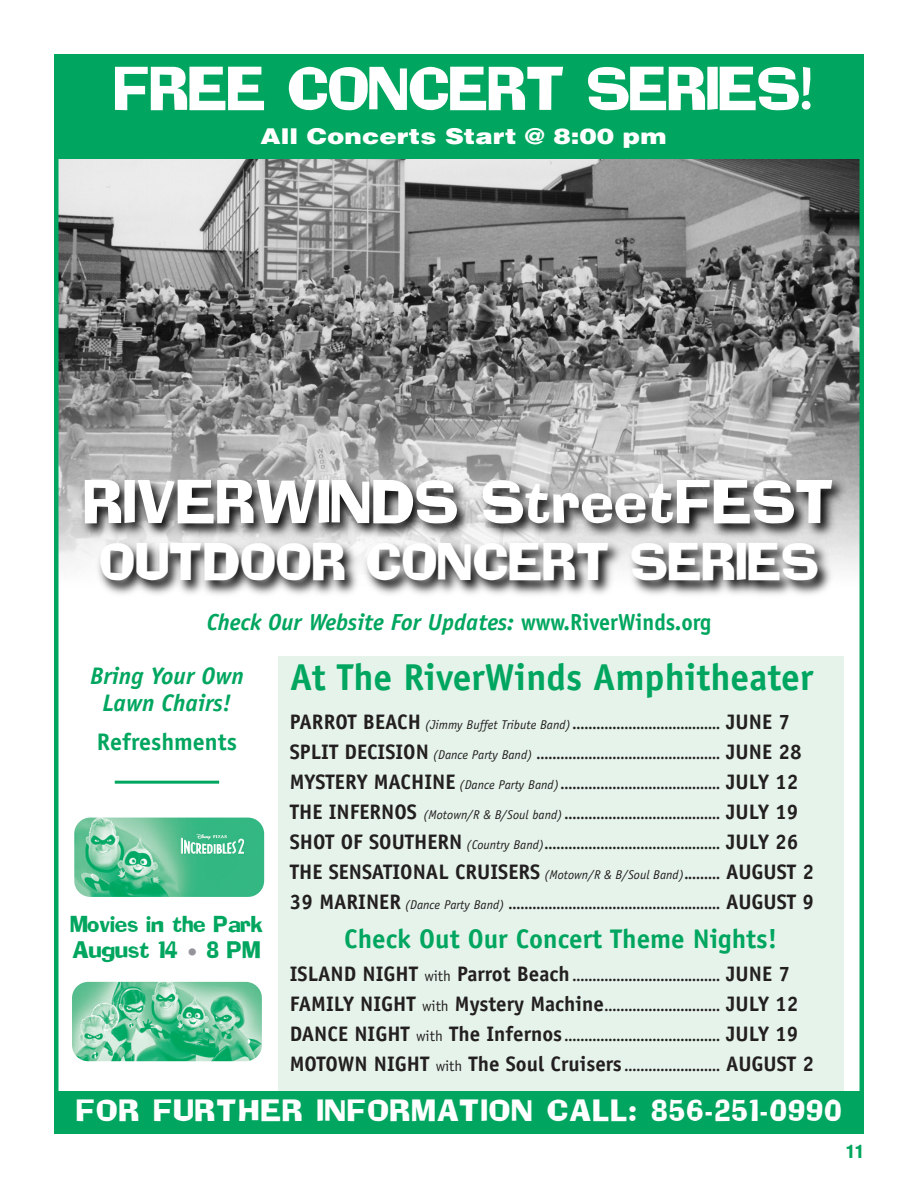
<style>
.page{position:relative;width:918px;height:1188px;background:#fff}
.page>*{position:absolute;margin:0;border:0;box-sizing:border-box;transform-origin:0 0}
.t1{font:54px "Addled";letter-spacing:.02em;color:#fff}
.t2{font:54px "Addled";color:#fff}
.t3{font:46.5px "Addled";letter-spacing:.02em;color:#fff}
.t4{font:700 37.5px "Officina Sans";color:#00a65f}
.t5{font:27px "Addled";letter-spacing:.06em;color:#fff}
.t6{font:700 27px "Officina Sans";color:#00a65f}
.t7{font:italic 700 24px/27px "Officina Sans";color:#00a65f;text-align:center}
.t8{font:700 24px "Officina Sans";color:#00a65f}
.t9{font:italic 700 23.25px "Officina Sans";color:#00a65f}
.t10{font:900 21.75px "Helvetica";color:#fff;scale:1.2 1}
.t11{font:700 21px "Officina Sans";color:#231f20}
.t12{font:21px "Addled";color:#00a65f}
.t13{font:20.25px "Addled";color:#00a65f}
.t14{font:900 condensed 18px "Helvetica";color:#00a65f}
.t15{font:700 13.5px "Officina Sans";color:#231f20}
.s1{font-style:normal}
.s2{font-family:"Lucida Grande";color:#939598}
.s3{font-size:21px}
.s4{font-weight:400;font-style:italic;font-size:12.75px}
.s5{font-size:13.5px}
.s6{font-weight:400;font-size:15px}
</style>
<div class="page">
<img style="left:59px;top:158px;width:800px;height:316px">
<div style="left:278px;top:656px;width:566px;height:436px;background:#e5f3ea"></div>
<div style="left:54px;top:54px;width:810px;height:104px;background:#00a65f"></div>
<div style="left:54px;top:1092px;width:810px;height:40px;background:#00a65f"></div>
<img style="left:59px;top:474px;width:800px;height:121px">
<div style="left:54px;top:54px;width:810px;height:1080px;border:4px solid #00a65f"></div>
<img style="left:74px;top:818px;width:190px;height:79px;border-radius:16px">
<hr style="left:115px;top:781px;width:104px;height:3px;background:#00a65f">
<img style="left:72px;top:982px;width:190px;height:79px;border-radius:16px">
<h1 class="t2" style="left:114px;top:60px;width:700px">FREE CONCERT SERIES!</h1>
<h3 class="t10" style="left:261px;top:123px;width:340px">All Concerts Start @ 8:00 pm</h3>
<h1 class="t1" style="left:84px;top:473px;width:752px">RIVERWINDS StreetFEST</h1>
<h2 class="t3" style="left:100px;top:537px;width:720px">OUTDOOR CONCERT SERIES</h2>
<h3 class="t9" style="left:207px;top:613px;width:506px">Check Our Website For Updates: <span class="s1">www.RiverWinds.org</span></h3>
<h3 class="t7" style="left:90px;top:665px;width:155px">Bring Your Own<br>Lawn Chairs!</h3>
<h3 class="t8" style="left:97px;top:733px;width:142px">Refreshments</h3>
<h3 class="t13" style="left:71px;top:914px;width:194px">Movies in the Park</h3>
<h3 class="t12" style="left:72px;top:938px;width:190px">August 14 <span class="s2">•</span> 8 PM</h3>
<h3 class="t4" style="left:290px;top:663px;width:524px">At The RiverWinds Amphitheater</h3>
<p class="t15" style="left:290px;top:719px;width:502px"><span class="s3">PARROT BEACH</span> <span class="s4">(Jimmy Buffet Tribute Band)</span> ..................................... <span class="s3">JUNE 7</span></p>
<p class="t15" style="left:290px;top:749px;width:513px"><span class="s3">SPLIT DECISION</span> <span class="s4">(Dance Party Band)</span> .............................................. <span class="s3">JUNE 28</span></p>
<p class="t15" style="left:290px;top:779px;width:510px"><span class="s3">MYSTERY MACHINE</span> <span class="s4">(Dance Party Band)</span>........................................ <span class="s3">JULY 12</span></p>
<p class="t15" style="left:290px;top:809px;width:510px"><span class="s3">THE INFERNOS</span> <span class="s4">(Motown/R &amp; B/Soul band)</span> ....................................... <span class="s3">JULY 19</span></p>
<p class="t15" style="left:290px;top:839px;width:510px"><span class="s3">SHOT OF SOUTHERN</span> <span class="s4">(Country Band)</span>............................................ <span class="s3">JULY 26</span></p>
<h3 class="t11" style="left:290px;top:864px;width:526px">THE SENSATIONAL CRUISERS <span class="s4">(Motown/R &amp; B/Soul Band)</span><span class="s5">.........</span> AUGUST 2</h3>
<p class="t15" style="left:290px;top:899px;width:526px"><span class="s3">39 MARINER</span> <span class="s4">(Dance Party Band)</span> ..................................................... <span class="s3">AUGUST 9</span></p>
<h3 class="t6" style="left:344px;top:929px;width:434px">Check Out Our Concert Theme Nights!</h3>
<p class="t15" style="left:290px;top:971px;width:502px"><span class="s3">ISLAND NIGHT</span> <span class="s6">with</span> <span class="s3">Parrot Beach</span> ..................................... <span class="s3">JUNE 7</span></p>
<h3 class="t11" style="left:290px;top:996px;width:510px">FAMILY NIGHT <span class="s6">with</span> Mystery Machine<span class="s5">.............................</span> JULY 12</h3>
<p class="t15" style="left:290px;top:1031px;width:510px"><span class="s3">DANCE NIGHT</span> <span class="s6">with</span> <span class="s3">The Infernos</span> ....................................... <span class="s3">JULY 19</span></p>
<h3 class="t11" style="left:290px;top:1056px;width:526px">MOTOWN NIGHT <span class="s6">with</span> The Soul Cruisers <span class="s5">........................</span> AUGUST 2</h3>
<h3 class="t5" style="left:76px;top:1096px;width:767px">FOR FURTHER INFORMATION CALL: 856-251-0990</h3>
<h3 class="t14" style="left:846px;top:1141px;width:19px">11</h3>
</div>
